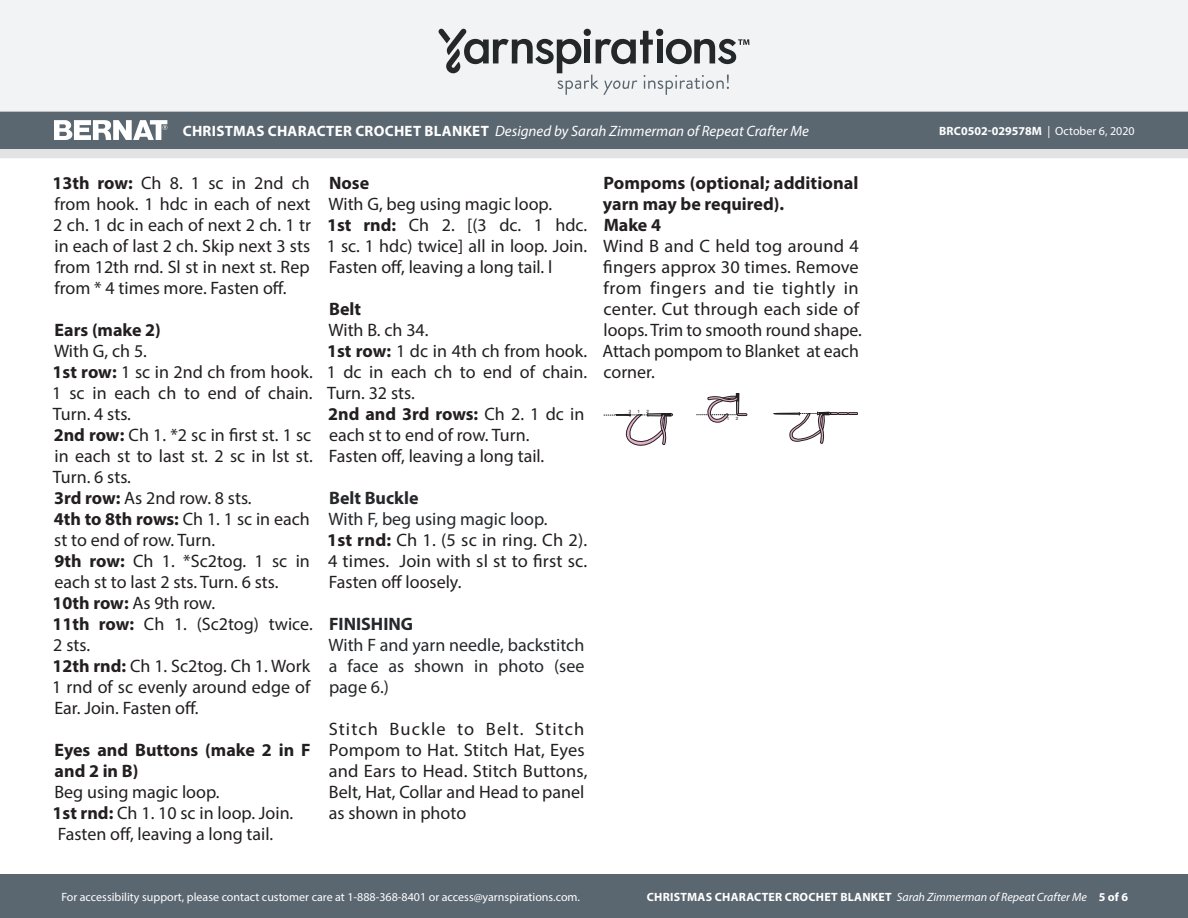
<style>
.page{position:relative;width:1188px;height:918px;background:#fff}
.page>*{position:absolute;margin:0;border:0;box-sizing:border-box;transform-origin:0 0}
.Body{font:18px/21px "Myriad Pro";color:#231f20;text-align:justify}
.Body_-__Color_coded{font:18px/21px "Myriad Pro";letter-spacing:.01em;color:#231f20;text-align:justify}
.Body_-__With_auto_st{font:18px/21px "Myriad Pro";letter-spacing:.005em;color:#231f20}
.Body-2{font:18px/21px "Myriad Pro";color:#24282a;text-align:justify}
.Body_-__With_auto_st-2{font:700 18px/21px "Myriad Pro";letter-spacing:.005em;color:#231f20}
.Body-3{font:700 18px/21px "Myriad Pro";color:#231f20}
.Body-4{font:700 18px "Myriad Pro";color:#24282a}
.t1{font:italic 15px "Myriad Pro";color:#fff}
.t2{font:12px "Myriad Pro";color:#fff}
.t3{font:700 12px "Myriad Pro";letter-spacing:.02em;color:#fff}
.t4{font:700 12px "Myriad Pro";color:#fff}
.t5{font:4.5px "Helvetica";color:#231f20}
.s1{font-weight:700;font-style:normal}
.s2{font-weight:400}
.s3{font-weight:700}
.s4{font-weight:400;font-style:italic}
</style>
<div class="page">
<div style="left:0;top:875px;width:1188px;height:43px;background:#5a6670"></div>
<div style="left:0;top:149px;width:1188px;height:9px;background:#e4e3e3"></div>
<div style="left:0;top:111px;width:1188px;height:38px;background:#5a6670"></div>
<div style="left:0;top:0;width:1188px;height:112px;background:#f2f3f4"></div>
<svg style="left:438px;top:29px;width:311px;height:66px"></svg>
<svg style="left:54px;top:120px;width:113px;height:20px"></svg>
<svg style="left:603px;top:413px;width:70px;height:32px"></svg>
<svg style="left:773px;top:412px;width:85px;height:32px"></svg>
<svg style="left:696px;top:393px;width:51px;height:30px"></svg>
<p class="t1" style="left:183px;top:122px;width:628px"><span class="s1">CHRISTMAS CHARACTER CROCHET BLANKET</span> Designed by Sarah Zimmerman of Repeat Crafter Me</p>
<p class="t4" style="left:939px;top:123px;width:197px">BRC0502-029578M <span class="s2">| October 6, 2020</span></p>
<p class="Body" style="left:53px;top:172px;width:260px"><span class="s3">13th row:</span> Ch 8. 1 sc in 2nd ch from hook. 1 hdc in each of next 2 ch. 1 dc in each of next 2 ch. 1 tr in each of last 2 ch. Skip next 3 sts from 12th rnd. Sl st in next st. Rep from * 4 times more. Fasten off.</p>
<p class="Body-3" style="left:55px;top:319px;width:108px">Ears (make 2)</p>
<p class="Body" style="left:54px;top:340px;width:94px">With G, ch 5.</p>
<p class="Body" style="left:52px;top:361px;width:262px"><span class="s3">1st row:</span> 1 sc in 2nd ch from hook.<br>1 sc in each ch to end of chain.<br>Turn. 4 sts.</p>
<p class="Body" style="left:53px;top:424px;width:262px"><span class="s3">2nd row:</span> Ch 1. *2 sc in first st. 1 sc in each st to last st. 2 sc in lst st.<br>Turn. 6 sts.</p>
<p class="Body" style="left:54px;top:487px;width:199px"><span class="s3">3rd row:</span> As 2nd row. 8 sts.</p>
<p class="Body" style="left:54px;top:508px;width:258px"><span class="s3">4th to 8th rows:</span> Ch 1. 1 sc in each st to end of row. Turn.</p>
<p class="Body" style="left:54px;top:550px;width:257px"><span class="s3">9th row:</span> Ch 1. *Sc2tog. 1 sc in each st to last 2 sts. Turn. 6 sts.</p>
<p class="Body" style="left:53px;top:592px;width:164px"><span class="s3">10th row:</span> As 9th row.</p>
<p class="Body" style="left:53px;top:613px;width:262px"><span class="s3">11th row:</span> Ch 1. (Sc2tog) twice.<br>2 sts.</p>
<p class="Body" style="left:52px;top:655px;width:260px"><span class="s3">12th rnd:</span> Ch 1. Sc2tog. Ch 1. Work 1 rnd of sc evenly around edge of Ear. Join. Fasten off.</p>
<p class="Body-3" style="left:55px;top:739px;width:258px">Eyes and Buttons (make 2 in F and 2 in B)</p>
<p class="Body" style="left:54px;top:781px;width:167px">Beg using magic loop.</p>
<p class="Body" style="left:53px;top:802px;width:242px"><span class="s3">1st rnd:</span> Ch 1. 10 sc in loop. Join.</p>
<p class="Body" style="left:58px;top:823px;width:217px">Fasten off, leaving a long tail.</p>
<p class="Body_-__With_auto_st-2" style="left:603px;top:172px;width:257px">Pompoms (optional; additional yarn may be required).</p>
<p class="Body_-__With_auto_st-2" style="left:604px;top:214px;width:59px">Make 4</p>
<p class="Body_-__With_auto_st" style="left:602px;top:235px;width:261px">Wind B and C held tog around 4 fingers approx 30 times. Remove from fingers and tie tightly in center. Cut through each side of loops. Trim to smooth round shape.<br>Attach pompom to Blanket at each corner.</p>
<p class="t5" style="left:629px;top:408px;width:4px">3</p>
<p class="t5" style="left:638px;top:408px;width:4px">1</p>
<p class="t5" style="left:646px;top:408px;width:4px">2</p>
<p class="t5" style="left:727px;top:415px;width:4px">1</p>
<p class="t5" style="left:736px;top:415px;width:4px">2</p>
<p class="Body-3" style="left:329px;top:172px;width:42px">Nose</p>
<p class="Body" style="left:329px;top:193px;width:225px">With G, beg using magic loop.</p>
<p class="Body" style="left:327px;top:214px;width:262px"><span class="s3">1st rnd:</span> Ch 2. [(3 dc. 1 hdc.<br>1 sc. 1 hdc) twice] all in loop. Join.<br>Fasten off, leaving a long tail. l</p>
<p class="Body-3" style="left:329px;top:298px;width:34px">Belt</p>
<p class="Body" style="left:329px;top:319px;width:102px">With B. ch 34.</p>
<p class="Body" style="left:327px;top:340px;width:262px"><span class="s3">1st row:</span> 1 dc in 4th ch from hook.<br>1 dc in each ch to end of chain.<br>Turn. 32 sts.</p>
<p class="Body" style="left:328px;top:403px;width:258px"><span class="s3">2nd and 3rd rows:</span> Ch 2. 1 dc in each st to end of row. Turn.</p>
<p class="Body" style="left:329px;top:445px;width:217px">Fasten off, leaving a long tail.</p>
<p class="Body-4" style="left:329px;top:486px;width:91px">Belt Buckle</p>
<p class="Body-2" style="left:329px;top:508px;width:221px">With F, beg using magic loop.</p>
<p class="Body_-__Color_coded" style="left:327px;top:529px;width:262px"><span class="s3">1st rnd:</span> Ch 1. (5 sc in ring. Ch 2).<br>4 times. Join with sl st to first sc.<br>Fasten off loosely.</p>
<p class="Body-4" style="left:329px;top:612px;width:86px">FINISHING</p>
<p class="Body-2" style="left:329px;top:634px;width:257px">With F and yarn needle, backstitch a face as shown in photo (see page 6.)</p>
<p class="Body_-__Color_coded" style="left:329px;top:718px;width:260px;text-align:left">Stitch Buckle to Belt. Stitch<br>Pompom to Hat. Stitch Hat, Eyes and Ears to Head. Stitch Buttons,<br>Belt, Hat, Collar and Head to panel as shown in photo</p>
<p class="t2" style="left:61px;top:889px;width:520px">For accessibility support, please contact customer care at 1-888-368-8401 or access@yarnspirations.com.</p>
<p class="t3" style="left:647px;top:889px;width:483px">CHRISTMAS CHARACTER CROCHET BLANKET <span class="s4">Sarah Zimmerman of Repeat Crafter Me</span> 5 of 6</p>
</div>
